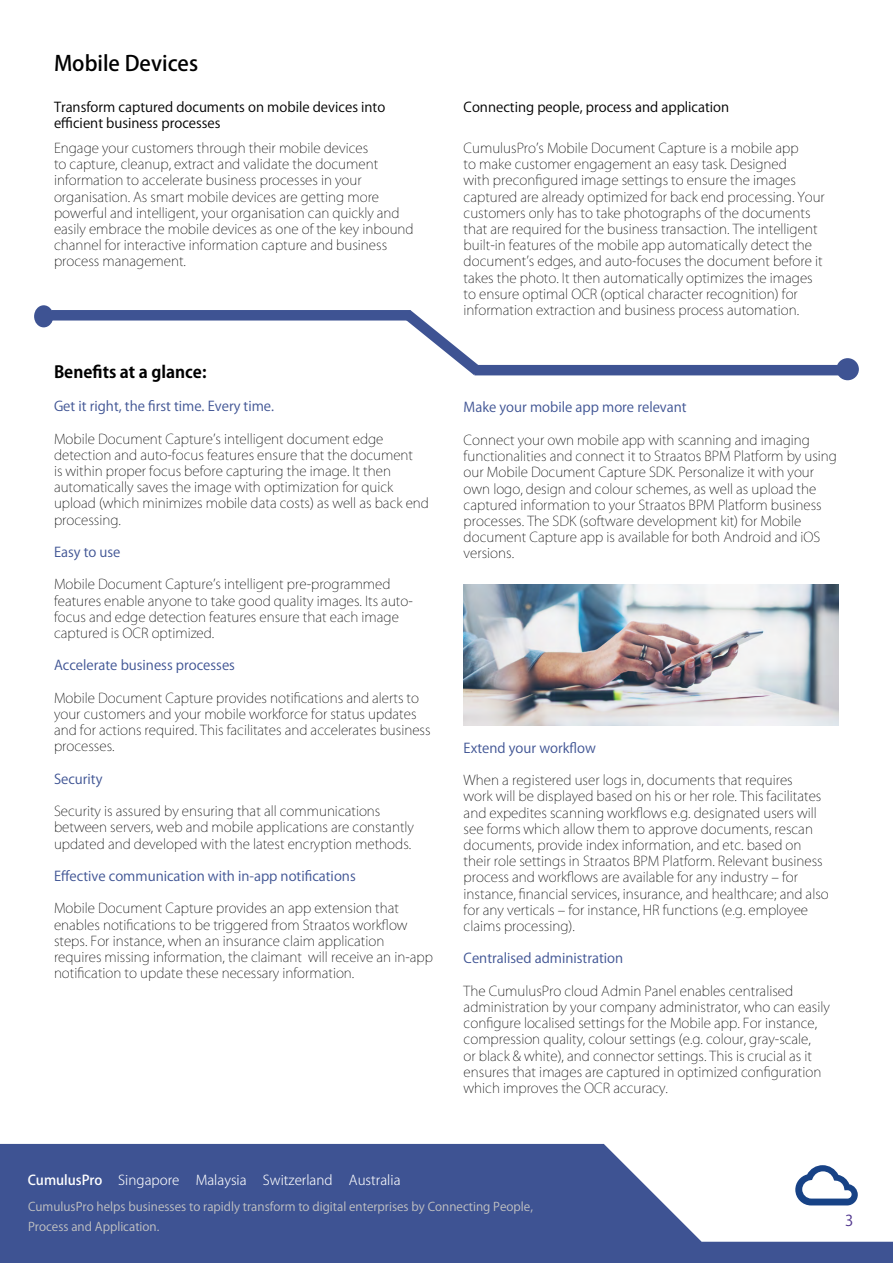
<style>
.page{position:relative;width:893px;height:1263px;background:#fff}
.page>*{position:absolute;margin:0;border:0;box-sizing:border-box;transform-origin:0 0}
.t1{font:500 21px "Koz Go Pr 6 N";color:#000}
.t2{font:700 16.5px "Koz Go Pr 6 N";color:#000}
.t3{font:15px "Koz Go Pro";color:#50368d}
.t4{font:200 13.5px/16.2px "Koz Go Pr 6 N";color:#000}
.t5{font:13.5px "Koz Go Pr 6 N";color:#3e5393}
.t6{font:13.5px/16.2px "Koz Go Pr 6 N";color:#000}
.t7{font:300 13.5px "Koz Go Pro";color:#fff}
.t8{font:12px/19.5px "Koz Go Pro";color:#c2c2c2}
.s1{font-weight:500}
</style>
<div class="page">
<svg style="left:0;top:1144px;width:893px;height:119px;fill:#3e5393"></svg>
<svg style="left:795px;top:1165px;width:63px;height:40px"></svg>
<div style="left:51px;top:310px;width:359px;height:10px;background:#3e5393"></div>
<div style="left:474px;top:365px;width:366px;height:10px;background:#3e5393"></div>
<div style="left:836px;top:358px;width:23px;height:22px;background:#3e5393;border-radius:50%"></div>
<div style="left:34px;top:305px;width:19px;height:22px;background:#3e5393;border-radius:50%"></div>
<svg style="left:392px;top:310px;width:100px;height:66px"></svg>
<img style="left:464px;top:585px;width:375px;height:140px">
<h1 class="t1" style="left:54px;top:51px;width:146px">Mobile Devices</h1>
<p class="t6" style="left:54px;top:99px;width:333px">Transform captured documents on mobile devices into efficient business processes</p>
<p class="t4" style="left:54px;top:140px;width:361px">Engage your customers through their mobile devices<br>to capture, cleanup, extract and validate the document information to accelerate business processes in your organisation. As smart mobile devices are getting more powerful and intelligent, your organisation can quickly and easily embrace the mobile devices as one of the key inbound channel for interactive information capture and business process management.</p>
<p class="t2" style="left:54px;top:363px;width:154px">Benefits at a glance:</p>
<p class="t5" style="left:54px;top:399px;width:222px">Get it right, the first time. Every time.</p>
<p class="t4" style="left:54px;top:431px;width:376px">Mobile Document Capture’s intelligent document edge detection and auto-focus features ensure that the document<br>is within proper focus before capturing the image. It then automatically saves the image with optimization for quick upload (which minimizes mobile data costs) as well as back end processing.</p>
<p class="t5" style="left:54px;top:544px;width:68px">Easy to use</p>
<p class="t4" style="left:54px;top:577px;width:360px">Mobile Document Capture’s intelligent pre-programmed features enable anyone to take good quality images. Its auto&shy;focus and edge detection features ensure that each image captured is OCR optimized.</p>
<p class="t5" style="left:54px;top:658px;width:183px">Accelerate business processes</p>
<p class="t4" style="left:54px;top:690px;width:378px">Mobile Document Capture provides notifications and alerts to your customers and your mobile workforce for status updates and for actions required. This facilitates and accelerates business processes.</p>
<p class="t5" style="left:54px;top:771px;width:50px">Security</p>
<p class="t4" style="left:54px;top:803px;width:361px">Security is assured by ensuring that all communications between servers, web and mobile applications are constantly updated and developed with the latest encryption methods.</p>
<p class="t5" style="left:54px;top:868px;width:303px">Effective communication with in-app notifications</p>
<p class="t4" style="left:54px;top:901px;width:380px">Mobile Document Capture provides an app extension that enables notifications to be triggered from Straatos workflow steps. For instance, when an insurance claim application requires missing information, the claimant will receive an in-app notification to update these necessary information.</p>
<p class="t6" style="left:464px;top:99px;width:267px">Connecting people, process and application</p>
<p class="t4" style="left:464px;top:140px;width:363px">CumulusPro’s Mobile Document Capture is a mobile app<br>to make customer engagement an easy task. Designed<br>with preconfigured image settings to ensure the images captured are already optimized for back end processing. Your customers only has to take photographs of the documents that are required for the business transaction. The intelligent built-in features of the mobile app automatically detect the document’s edges, and auto-focuses the document before it takes the photo. It then automatically optimizes the images to ensure optimal OCR (optical character recognition) for information extraction and business process automation.</p>
<p class="t5" style="left:464px;top:400px;width:225px">Make your mobile app more relevant</p>
<p class="t4" style="left:464px;top:432px;width:375px">Connect your own mobile app with scanning and imaging functionalities and connect it to Straatos BPM Platform by using our Mobile Document Capture SDK. Personalize it with your own logo, design and colour schemes, as well as upload the captured information to your Straatos BPM Platform business processes. The SDK (software development kit) for Mobile document Capture app is available for both Android and iOS versions.</p>
<p class="t5" style="left:464px;top:740px;width:134px">Extend your workflow</p>
<p class="t4" style="left:464px;top:772px;width:367px">When a registered user logs in, documents that requires<br>work will be displayed based on his or her role. This facilitates and expedites scanning workflows e.g. designated users will see forms which allow them to approve documents, rescan documents, provide index information, and etc. based on their role settings in Straatos BPM Platform. Relevant business process and workflows are available for any industry – for instance, financial services, insurance, and healthcare; and also for any verticals – for instance, HR functions (e.g. employee claims processing).</p>
<p class="t5" style="left:464px;top:951px;width:161px">Centralised administration</p>
<p class="t4" style="left:464px;top:983px;width:368px">The CumulusPro cloud Admin Panel enables centralised administration by your company administrator, who can easily configure localised settings for the Mobile app. For instance, compression quality, colour settings (e.g. colour, gray-scale,<br>or black &amp; white), and connector settings. This is crucial as it ensures that images are captured in optimized configuration which improves the OCR accuracy.</p>
<p class="t7" style="left:28px;top:1171px;width:374px"><span class="s1">CumulusPro</span> Singapore Malaysia Switzerland Australia</p>
<p class="t8" style="left:28px;top:1197px;width:506px">CumulusPro helps businesses to rapidly transform to digital enterprises by Connecting People,<br>Process and Application.</p>
<p class="t3" style="left:845px;top:1210px;width:10px">3</p>
</div>
